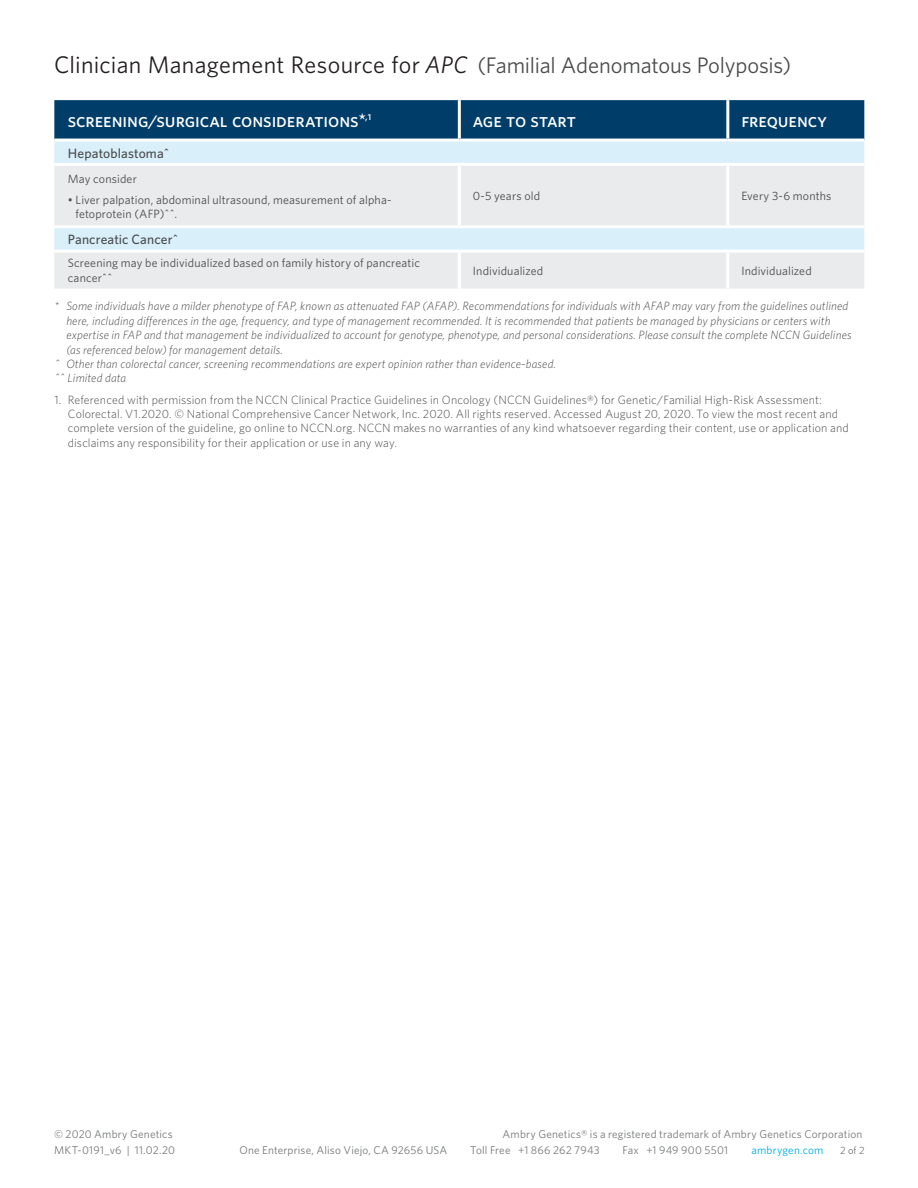
<style>
.page{position:relative;width:918px;height:1188px;background:#fff}
.page>*{position:absolute;margin:0;border:0;box-sizing:border-box;transform-origin:0 0}
.Titles{font:24px "Whitney";letter-spacing:.01em;color:#231f20}
.Black_all_caps_subhe{font:19.5px "Whitney Medium SC";letter-spacing:-.005em;color:#fff}
.Body_Copy{font:500 13.5px "Whitney";letter-spacing:.01em;color:#4b4c4d}
.Text-bullets{font:italic 300 12px/14.4px "Whitney";letter-spacing:.01em;color:#4b4c4d}
.t1{font:300 12px/14.4px "Whitney";letter-spacing:.01em;color:#4b4c4d}
.Body_Copy-2{font:12px/14.4px "Whitney";letter-spacing:.01em;color:#4b4c4d}
.t2{font:11.25px "Whitney";letter-spacing:.015em;color:#76787b}
.t3{font:11.25px "Whitney";letter-spacing:.02em;color:#00abe7}
.t4{font:300 10.5px "Whitney";color:#4b4c4d}
.s1{font-style:italic}
.s2{font-size:22.5px;color:#4b4c4d}
</style>
<div class="page">
<div style="left:54px;top:100px;width:810px;height:39px;background:#003e69"></div>
<div style="left:54px;top:142px;width:810px;height:21px;background:#d9effa"></div>
<svg style="left:54px;top:166px;width:810px;height:123px;fill:#eaebec"></svg>
<hr style="left:726px;top:253px;width:3px;height:36px;background:#fff">
<hr style="left:458px;top:253px;width:3px;height:36px;background:#fff">
<hr style="left:458px;top:166px;width:3px;height:59px;background:#fff">
<hr style="left:726px;top:166px;width:3px;height:59px;background:#fff">
<hr style="left:54px;top:225px;width:405px;height:3px;background:#fff">
<hr style="left:459px;top:225px;width:269px;height:3px;background:#fff">
<hr style="left:728px;top:225px;width:136px;height:3px;background:#fff">
<hr style="left:54px;top:250px;width:405px;height:3px;background:#fff">
<hr style="left:459px;top:250px;width:269px;height:3px;background:#fff">
<hr style="left:728px;top:250px;width:136px;height:3px;background:#fff">
<hr style="left:458px;top:100px;width:3px;height:39px;background:#fff">
<hr style="left:726px;top:100px;width:3px;height:39px;background:#fff">
<p class="Titles" style="left:54px;top:49px;width:739px">Clinician Management Resource for <span class="s1">APC</span> <span class="s2">(Familial Adenomatous Polyposis)</span></p>
<p class="Black_all_caps_subhe" style="left:68px;top:108px;width:305px">screening/surgical considerations*<sup>,1</sup></p>
<p class="Black_all_caps_subhe" style="left:473px;top:108px;width:104px">age to start</p>
<p class="Black_all_caps_subhe" style="left:741px;top:108px;width:87px">frequency</p>
<p class="Body_Copy" style="left:68px;top:144px;width:103px">Hepatoblastoma^</p>
<p class="Body_Copy-2" style="left:68px;top:171px;width:71px">May consider</p>
<p class="Body_Copy-2" style="left:75px;top:192px;width:318px;text-indent:-8px">• Liver palpation, abdominal ultrasound, measurement of alpha&shy;fetoprotein (AFP)^^.</p>
<p class="Body_Copy-2" style="left:473px;top:189px;width:69px">0-5 years old</p>
<p class="Body_Copy-2" style="left:741px;top:189px;width:92px">Every 3-6 months</p>
<p class="Body_Copy" style="left:68px;top:231px;width:112px">Pancreatic Cancer^</p>
<p class="Body_Copy-2" style="left:68px;top:256px;width:354px">Screening may be individualized based on family history of pancreatic cancer^^</p>
<p class="Body_Copy-2" style="left:473px;top:263px;width:72px">Individualized</p>
<p class="Body_Copy-2" style="left:741px;top:263px;width:72px">Individualized</p>
<p class="Text-bullets" style="left:66px;top:299px;width:787px;text-indent:-12px">* Some individuals have a milder phenotype of FAP, known as attenuated FAP (AFAP). Recommendations for individuals with AFAP may vary from the guidelines outlined here, including differences in the age, frequency, and type of management recommended. It is recommended that patients be managed by physicians or centers with expertise in FAP and that management be individualized to account for genotype, phenotype, and personal considerations. Please consult the complete NCCN Guidelines (as referenced below) for management details.</p>
<p class="Text-bullets" style="left:54px;top:356px;width:503px">^ Other than colorectal cancer, screening recommendations are expert opinion rather than evidence-based.</p>
<p class="Text-bullets" style="left:54px;top:371px;width:73px">^^ Limited data</p>
<p class="t1" style="left:68px;top:392px;width:783px;text-indent:-14px">1. Referenced with permission from the NCCN Clinical Practice Guidelines in Oncology (NCCN Guidelines®️) for Genetic/Familial High-Risk Assessment:<br>Colorectal. V1.2020. ©️ National Comprehensive Cancer Network, Inc. 2020. All rights reserved. Accessed August 20, 2020. To view the most recent and complete version of the guideline, go online to NCCN.org. NCCN makes no warranties of any kind whatsoever regarding their content, use or application and disclaims any responsibility for their application or use in any way.</p>
<p class="t2" style="left:54px;top:1127px;width:120px">© 2020 Ambry Genetics</p>
<p class="t2" style="left:503px;top:1127px;width:361px">Ambry Genetics® is a registered trademark of Ambry Genetics Corporation</p>
<p class="t2" style="left:54px;top:1143px;width:123px">MKT-0191_v6 | 11.02.20</p>
<p class="t2" style="left:239px;top:1143px;width:209px">One Enterprise, Aliso Viejo, CA 92656 USA</p>
<p class="t2" style="left:470px;top:1143px;width:131px">Toll Free +1 866 262 7943</p>
<p class="t2" style="left:623px;top:1143px;width:107px">Fax +1 949 900 5501</p>
<p class="t3" style="left:751px;top:1143px;width:74px">ambrygen.com</p>
<p class="t4" style="left:840px;top:1143px;width:26px">2 of 2</p>
</div>
